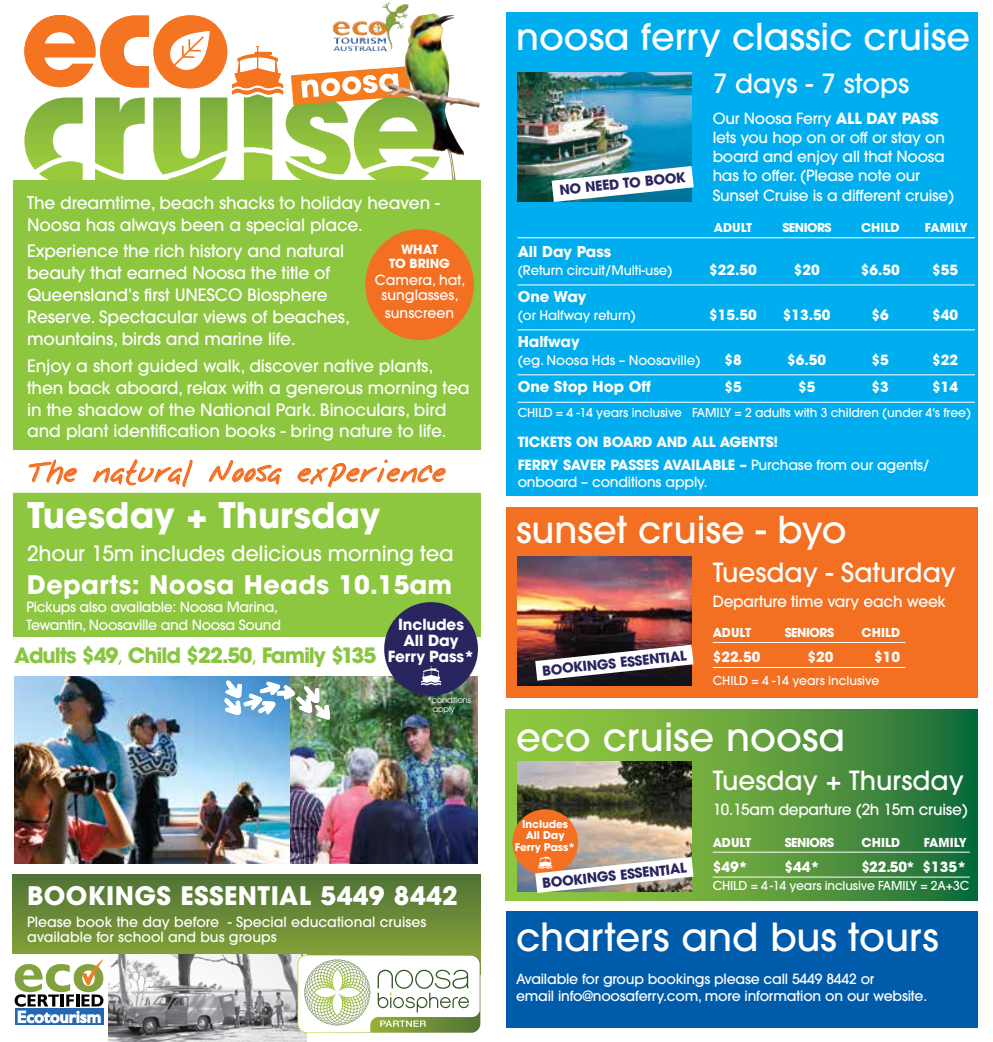
<style>
.page{position:relative;width:993px;height:1042px;background:#fff}
.page>*{position:absolute;margin:0;border:0;box-sizing:border-box;transform-origin:0 0}
.t1{font:500 38.5px "Avant Garde";color:#fff}
.t2{font:500 36.75px "Avant Garde";color:#fff}
.t3{font:700 35px "Avant Garde";color:#fff}
.t4{font:26.6px "Notepad";letter-spacing:.05em;color:#f36f21}
.t5{font:500 26.25px "Avant Garde";color:#fff}
.t6{font:700 25.38px "Avant Garde";letter-spacing:.015em;color:#fff}
.t7{font:500 21px "Avant Garde";letter-spacing:-.01em;color:#fff}
.t8{font:700 21px "Avant Garde";letter-spacing:-.05em;color:#88c540}
.t9{font:500 16.97px/21.9px "Avant Garde";letter-spacing:-.01em;color:#fff}
.t10{font:500 15.4px/19.2px "Avant Garde";letter-spacing:-.015em;color:#fff}
.t11{font:700 15.22px/16.4px "Avant Garde";letter-spacing:-.005em;color:#fff;text-align:center}
.t12{font:700 14.88px "Avant Garde";color:#fff}
.t13{font:500 14px/17.5px "Avant Garde";letter-spacing:-.015em;color:#fff}
.t14{font:700 14px/22.4px "Avant Garde";letter-spacing:-.015em;color:#fff}
.t15{font:700 13.47px "Avant Garde";color:#28255f}
.t16{font:500 13.12px "Avant Garde";letter-spacing:-.005em;color:#fff}
.t17{font:700 12.6px/14px "Avant Garde";letter-spacing:-.005em;color:#fff;text-align:center}
.t18{font:500 12.25px "Avant Garde";letter-spacing:-.005em;color:#fff}
.t19{font:700 12.25px "Avant Garde";color:#fff}
.t20{font:700 12.25px "Avant Garde";letter-spacing:-.04em;color:#fff}
.t21{font:700 10.67px/11.5px "Avant Garde";letter-spacing:-.005em;color:#fff;text-align:center}
.t22{font:8.75px/8.8px "Avant Garde";letter-spacing:-.01em;color:#fff}
.s1{font-size:17.5px}
.s2{font-weight:400}
.s3{font-weight:700}
.s4{font-weight:500}
</style>
<div class="page">
<svg style="left:12px;top:874px;width:468px;height:81px;background:#698937"></svg>
<div style="left:15px;top:1008px;width:88px;height:17px;background:#2567b1"></div>
<svg style="left:14px;top:959px;width:89px;height:64px"></svg>
<svg style="left:24px;top:2px;width:415px;height:179px"></svg>
<img style="left:386px;top:16px;width:94px;height:165px">
<div style="left:13px;top:489px;width:467px;height:147px;background:#8dc63f"></div>
<div style="left:13px;top:181px;width:467px;height:301px;background:#8dc63f"></div>
<div style="left:6px;top:696px;width:474px;height:176px;background:linear-gradient(to right,#fff,#fff)"></div>
<div style="left:10px;top:450px;width:471px;height:43px;background:#fff;border:2px solid #fff"></div>
<div style="left:11px;top:866px;width:472px;height:7px;background:#fff"></div>
<svg style="left:28px;top:459px;width:50px;height:34px"></svg>
<svg style="left:92px;top:459px;width:101px;height:34px"></svg>
<svg style="left:208px;top:460px;width:74px;height:25px"></svg>
<svg style="left:297px;top:459px;width:149px;height:29px"></svg>
<img style="left:108px;top:955px;width:199px;height:87px">
<img style="left:14px;top:677px;width:464px;height:186px">
<svg style="left:224px;top:680px;width:106px;height:40px"></svg>
<div style="left:365px;top:229px;width:109px;height:111px;background:#f36f21;border-radius:50%"></div>
<svg style="left:297px;top:955px;width:183px;height:77px"></svg>
<div style="left:384px;top:602px;width:94px;height:94px;background:#28255f;border-radius:50%"></div>
<svg style="left:421px;top:666px;width:20px;height:19px"></svg>
<svg style="left:505px;top:709px;width:471px;height:191px;background:#55983e"></svg>
<img style="left:517px;top:762px;width:174px;height:129px">
<div style="left:505px;top:507px;width:471px;height:191px;background:#f36f21"></div>
<div style="left:505px;top:13px;width:471px;height:483px;background:#00aeef"></div>
<div style="left:505px;top:911px;width:471px;height:116px;background:#005baa"></div>
<hr style="left:517px;top:237px;width:457px;height:1px;background:#fff">
<hr style="left:517px;top:285px;width:457px;height:1px;background:#fff">
<hr style="left:517px;top:330px;width:457px;height:1px;background:#fff">
<hr style="left:517px;top:374px;width:457px;height:1px;background:#fff">
<hr style="left:517px;top:402px;width:457px;height:1px;background:#fff">
<hr style="left:712px;top:642px;width:192px;height:1px;background:#fff">
<hr style="left:712px;top:667px;width:192px;height:1px;background:#fff">
<hr style="left:712px;top:852px;width:257px;height:1px;background:#fff">
<hr style="left:712px;top:876px;width:257px;height:1px;background:#fff">
<img style="left:517px;top:73px;width:174px;height:129px">
<img style="left:517px;top:556px;width:174px;height:129px">
<svg style="left:535px;top:645px;width:158px;height:36px;background:#9b9597"></svg>
<img style="left:551px;top:166px;width:142px;height:36px">
<div style="left:512px;top:809px;width:66px;height:66px;background:#f36f21;border-radius:50%"></div>
<svg style="left:535px;top:855px;width:158px;height:38px"></svg>
<p class="t9" style="left:27px;top:192px;width:414px"><span class="s1">T</span>he dreamtime, beach shacks to holiday heaven -<br>Noosa has always been a special place.</p>
<p class="t9" style="left:27px;top:240px;width:324px">Experience the rich history and natural beauty that earned Noosa the title of Queensland’s first UNESCO Biosphere Reserve. Spectacular views of beaches, mountains, birds and marine life.</p>
<p class="t9" style="left:27px;top:355px;width:444px">Enjoy a short guided walk, discover native plants, then back aboard, relax with a generous morning tea in the shadow of the National Park. Binoculars, bird and plant identification books - bring nature to life.</p>
<h3 class="t4" style="left:29px;top:460px;width:417px">The natural Noosa experience</h3>
<h3 class="t3" style="left:27px;top:492px;width:354px">Tuesday + Thursday</h3>
<p class="t7" style="left:27px;top:541px;width:428px">2hour 15m includes delicious morning tea</p>
<h3 class="t6" style="left:27px;top:568px;width:426px">Departs: Noosa Heads 10.15am</h3>
<p class="t17" style="left:389px;top:242px;width:62px">WHAT<br>TO BRING</p>
<p class="t13" style="left:375px;top:272px;width:92px;line-height:15.4px;text-align:center">Camera, hat, sunglasses,</p>
<p class="t13" style="left:385px;top:304px;width:71px">sunscreen</p>
<p class="t13" style="left:26px;top:598px;width:256px">Pickups also available: Noosa Marina,<br>Tewantin, Noosaville and Noosa Sound</p>
<p class="t8" style="left:14px;top:641px;width:364px">Adults $49<span class="s2">,</span> Child $22.50<span class="s2">,</span> Family $135</p>
<p class="t11" style="left:388px;top:616px;width:88px">Includes<br>All Day<br>Ferry Pass*</p>
<p class="t22" style="left:432px;top:695px;width:40px;text-indent:-5px">*conditions apply</p>
<h3 class="t6" style="left:27px;top:878px;width:432px">BOOKINGS ESSENTIAL 5449 8442</h3>
<p class="t13" style="left:27px;top:913px;width:400px;line-height:15.8px">Please book the day before - Special educational cruises available for school and bus groups</p>
<h2 class="t2" style="left:516px;top:14px;width:455px">noosa ferry classic cruise</h2>
<h3 class="t5" style="left:712px;top:68px;width:198px">7 days - 7 stops</h3>
<p class="t10" style="left:712px;top:108px;width:243px">Our Noosa Ferry <span class="s3">ALL DAY PASS </span>lets you hop on or off or stay on board and enjoy all that Noosa has to offer. (Please note our<br>Sunset Cruise is a different cruise)</p>
<p class="t15" style="left:558px;top:181px;width:128px;rotate:-6deg">NO NEED TO BOOK</p>
<p class="t19" style="left:713px;top:220px;width:40px">ADULT</p>
<p class="t20" style="left:782px;top:220px;width:51px">SENIORS</p>
<p class="t19" style="left:860px;top:220px;width:40px">CHILD</p>
<p class="t19" style="left:924px;top:220px;width:44px">FAMILY</p>
<p class="t12" style="left:517px;top:242px;width:95px">All Day Pass</p>
<p class="t16" style="left:517px;top:262px;width:156px">(Return circuit/Multi-use)</p>
<p class="t14" style="left:709px;top:258px;width:49px">$22.50</p>
<p class="t14" style="left:793px;top:258px;width:27px">$20</p>
<p class="t14" style="left:860px;top:258px;width:41px">$6.50</p>
<p class="t14" style="left:931px;top:258px;width:27px">$55</p>
<p class="t12" style="left:517px;top:287px;width:70px">One Way</p>
<p class="t16" style="left:517px;top:307px;width:120px">(or Halfway return)</p>
<p class="t14" style="left:709px;top:303px;width:49px">$15.50</p>
<p class="t14" style="left:782px;top:303px;width:49px">$13.50</p>
<p class="t14" style="left:871px;top:303px;width:19px">$6</p>
<p class="t14" style="left:931px;top:303px;width:27px">$40</p>
<p class="t12" style="left:517px;top:332px;width:63px">Halfway</p>
<p class="t16" style="left:517px;top:352px;width:184px">(eg. Noosa Hds – Noosaville)</p>
<p class="t14" style="left:724px;top:348px;width:19px">$8</p>
<p class="t14" style="left:786px;top:348px;width:41px">$6.50</p>
<p class="t14" style="left:871px;top:348px;width:19px">$5</p>
<p class="t14" style="left:931px;top:348px;width:27px">$22</p>
<p class="t12" style="left:517px;top:377px;width:134px">One Stop Hop Off</p>
<p class="t14" style="left:724px;top:376px;width:19px">$5</p>
<p class="t14" style="left:797px;top:376px;width:19px">$5</p>
<p class="t14" style="left:871px;top:376px;width:19px">$3</p>
<p class="t14" style="left:931px;top:376px;width:27px">$14</p>
<p class="t18" style="left:517px;top:405px;width:454px">CHILD = 4 -14 years inclusive FAMILY = 2 adults with 3 children (under 4's free)</p>
<p class="t14" style="left:517px;top:431px;width:413px">TICKETS ON BOARD AND ALL AGENTS!<br>FERRY SAVER PASSES Avai lable – <span class="s4">Purchase from our agents/</span></p>
<p class="t13" style="left:517px;top:473px;width:191px">onboard – conditions apply.</p>
<h2 class="t2" style="left:516px;top:507px;width:332px">sunset cruise - byo</h2>
<p class="t15" style="left:541px;top:662px;width:146px;rotate:-6deg">BOOKINGS ESSENTIAL</p>
<h3 class="t5" style="left:712px;top:556px;width:245px">Tuesday - Saturday</h3>
<p class="t10" style="left:712px;top:592px;width:235px">Departure time vary each week</p>
<p class="t19" style="left:712px;top:625px;width:40px">ADULT</p>
<p class="t20" style="left:784px;top:625px;width:51px">SENIORS</p>
<p class="t19" style="left:861px;top:625px;width:40px">CHILD</p>
<p class="t14" style="left:712px;top:645px;width:49px">$22.50</p>
<p class="t14" style="left:807px;top:645px;width:27px">$20</p>
<p class="t14" style="left:873px;top:645px;width:27px">$10</p>
<p class="t18" style="left:712px;top:673px;width:168px">CHILD = 4 -14 years inclusive</p>
<h1 class="t1" style="left:516px;top:713px;width:330px">eco cruise noosa</h1>
<p class="t21" style="left:515px;top:818px;width:62px">Includes<br>All Day<br>Ferry Pass*</p>
<p class="t15" style="left:541px;top:874px;width:146px;rotate:-6deg">BOOKINGS ESSENTIAL</p>
<h3 class="t5" style="left:712px;top:764px;width:252px">Tuesday + Thursday</h3>
<p class="t10" style="left:712px;top:799px;width:257px">10.15am departure (2h 15m cruise)</p>
<p class="t19" style="left:712px;top:834px;width:40px">ADULT</p>
<p class="t20" style="left:784px;top:834px;width:51px">SENIORS</p>
<p class="t19" style="left:861px;top:834px;width:40px">CHILD</p>
<p class="t19" style="left:923px;top:834px;width:44px">FAMILY</p>
<p class="t14" style="left:712px;top:855px;width:37px">$49*</p>
<p class="t14" style="left:784px;top:855px;width:37px">$44*</p>
<p class="t14" style="left:861px;top:855px;width:106px">$22.50* $135*</p>
<p class="t18" style="left:712px;top:878px;width:258px">CHILD = 4 -14 years inclusive FAMILY = 2A+3C</p>
<h1 class="t1" style="left:516px;top:913px;width:424px">charters and bus tours</h1>
<p class="t13" style="left:516px;top:969px;width:412px">Available for group bookings please call 5449 8442 or<br>email info@noosaferry.com, more information on our website.</p>
</div>
